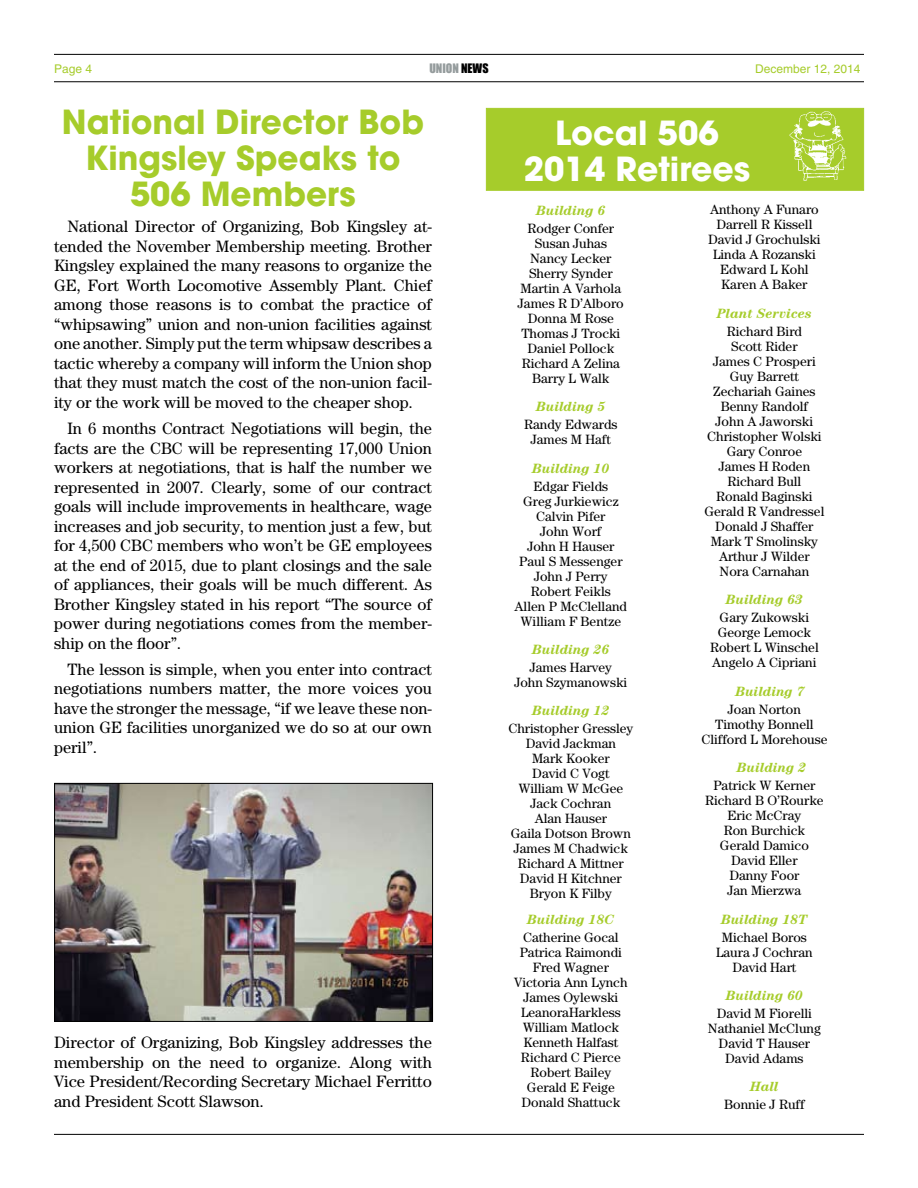
<style>
.page{position:relative;width:918px;height:1188px;background:#fff}
.page>*{position:absolute;margin:0;border:0;box-sizing:border-box;transform-origin:0 0}
.t1{font:700 33px/36px "Avant Garde";color:#a6cc2b;text-align:center}
.t2{font:700 33px/36px "Avant Garde";color:#fff;text-align:center}
.t3{font:16.5px/19.5px "Century";color:#000;text-align:justify}
.t4{font:13.5px/15px "Century";color:#000;text-align:center}
.t5{font:italic 700 13.5px "Century";color:#a6cc2b}
.t6{font:12px "Helvetica";color:#a6cc2b}
.t7{font:12px "Impact";color:#959c9d}
.s1{color:#000}
</style>
<div class="page">
<hr style="left:54px;top:81px;width:810px;height:1px;background:#000">
<hr style="left:54px;top:54px;width:810px;height:1px;background:#000">
<hr style="left:54px;top:1134px;width:810px;height:1px;background:#000">
<div style="left:486px;top:108px;width:378px;height:83px;background:#a6cc2b;border:1px solid #a6cc2b"></div>
<img style="left:789px;top:111px;width:58px;height:70px">
<img style="left:56px;top:785px;width:375px;height:235px">
<div style="left:54px;top:783px;width:379px;height:239px;border:1px solid #000"></div>
<p class="t6" style="left:54px;top:62px;width:40px">Page 4</p>
<p class="t7" style="left:429px;top:59px;width:61px">UNION <span class="s1">NEWS</span></p>
<p class="t6" style="left:755px;top:62px;width:107px">December 12, 2014</p>
<h1 class="t1" style="left:62px;top:104px;width:364px">National Director Bob<br>Kingsley Speaks to<br>506 Members</h1>
<p class="t3" style="left:54px;top:217px;width:380px;text-indent:13px">National Director of Organizing, Bob Kingsley at&shy;tended the November Membership meeting. Brother Kingsley explained the many reasons to organize the GE, Fort Worth Locomotive Assembly Plant. Chief among those reasons is to combat the practice of “whipsawing” union and non-union facilities against one another. Simply put the term whipsaw describes a tactic whereby a company will inform the Union shop that they must match the cost of the non-union facil&shy;ity or the work will be moved to the cheaper shop.</p>
<p class="t3" style="left:54px;top:418px;width:380px;text-indent:13px">In 6 months Contract Negotiations will begin, the facts are the CBC will be representing 17,000 Union workers at negotiations, that is half the number we represented in 2007. Clearly, some of our contract goals will include improvements in healthcare, wage increases and job security, to mention just a few, but for 4,500 CBC members who won’t be GE employees at the end of 2015, due to plant closings and the sale of appliances, their goals will be much different. As Brother Kingsley stated in his report “The source of power during negotiations comes from the member&shy;ship on the floor”.</p>
<p class="t3" style="left:54px;top:659px;width:380px;text-indent:13px">The lesson is simple, when you enter into contract negotiations numbers matter, the more voices you have the stronger the message, “if we leave these non&shy;union GE facilities unorganized we do so at our own peril”.</p>
<p class="t3" style="left:54px;top:1032px;width:379px">Director of Organizing, Bob Kingsley addresses the membership on the need to organize. Along with Vice President/Recording Secretary Michael Ferritto and President Scott Slawson.</p>
<h1 class="t2" style="left:524px;top:115px;width:228px">Local 506<br>2014 Retirees</h1>
<p class="t5" style="left:536px;top:202px;width:71px">Building 6</p>
<p class="t4" style="left:518px;top:221px;width:107px">Rodger Confer<br>Susan Juhas<br>Nancy Lecker<br>Sherry Synder<br>Martin A Varhola<br>James R D’Alboro<br>Donna M Rose<br>Thomas J Trocki<br>Daniel Pollock<br>Richard A Zelina<br>Barry L Walk</p>
<p class="t5" style="left:536px;top:399px;width:71px">Building 5</p>
<p class="t4" style="left:524px;top:417px;width:95px">Randy Edwards<br>James M Haft</p>
<p class="t5" style="left:532px;top:460px;width:79px">Building 10</p>
<p class="t4" style="left:515px;top:479px;width:114px">Edgar Fields<br>Greg Jurkiewicz<br>Calvin Pifer<br>John Worf<br>John H Hauser<br>Paul S Messenger<br>John J Perry<br>Robert Feikls<br>Allen P McClelland<br>William F Bentze</p>
<p class="t5" style="left:532px;top:641px;width:79px">Building 26</p>
<p class="t4" style="left:514px;top:659px;width:114px">James Harvey<br>John Szymanowski</p>
<p class="t5" style="left:532px;top:703px;width:79px">Building 12</p>
<p class="t4" style="left:508px;top:721px;width:126px">Christopher Gressley<br>David Jackman<br>Mark Kooker<br>David C Vogt<br>William W McGee<br>Jack Cochran<br>Alan Hauser<br>Gaila Dotson Brown<br>James M Chadwick<br>Richard A Mittner<br>David H Kitchner<br>Bryon K Filby</p>
<p class="t5" style="left:527px;top:911px;width:89px">Building 18C</p>
<p class="t4" style="left:514px;top:930px;width:115px">Catherine Gocal<br>Patrica Raimondi<br>Fred Wagner<br>Victoria Ann Lynch<br>James Oylewski<br>LeanoraHarkless<br>William Matlock<br>Kenneth Halfast<br>Richard C Pierce<br>Robert Bailey<br>Gerald E Feige<br>Donald Shattuck</p>
<p class="t4" style="left:708px;top:202px;width:114px">Anthony A Funaro<br>Darrell R Kissell<br>David J Grochulski<br>Linda A Rozanski<br>Edward L Kohl<br>Karen A Baker</p>
<p class="t5" style="left:717px;top:305px;width:97px">Plant Services</p>
<p class="t4" style="left:704px;top:324px;width:122px">Richard Bird<br>Scott Rider<br>James C Prosperi<br>Guy Barrett<br>Zechariah Gaines<br>Benny Randolf<br>John A Jaworski<br>Christopher Wolski<br>Gary Conroe<br>James H Roden<br>Richard Bull<br>Ronald Baginski<br>Gerald R Vandressel<br>Donald J Shaffer<br>Mark T Smolinsky<br>Arthur J Wilder<br>Nora Carnahan</p>
<p class="t5" style="left:726px;top:592px;width:79px">Building 63</p>
<p class="t4" style="left:710px;top:610px;width:110px">Gary Zukowski<br>George Lemock<br>Robert L Winschel<br>Angelo A Cipriani</p>
<p class="t5" style="left:735px;top:683px;width:71px">Building 7</p>
<p class="t4" style="left:701px;top:702px;width:128px">Joan Norton<br>Timothy Bonnell<br>Clifford L Morehouse</p>
<p class="t5" style="left:737px;top:760px;width:71px">Building 2</p>
<p class="t4" style="left:705px;top:778px;width:120px">Patrick W Kerner<br>Richard B O’Rourke<br>Eric McCray<br>Ron Burchick<br>Gerald Damico<br>David Eller<br>Danny Foor<br>Jan Mierzwa</p>
<p class="t5" style="left:721px;top:911px;width:88px">Building 18T</p>
<p class="t4" style="left:716px;top:930px;width:98px">Michael Boros<br>Laura J Cochran<br>David Hart</p>
<p class="t5" style="left:726px;top:987px;width:79px">Building 60</p>
<p class="t4" style="left:708px;top:1005px;width:114px">David M Fiorelli<br>Nathaniel McClung<br>David T Hauser<br>David Adams</p>
<p class="t5" style="left:750px;top:1078px;width:30px">Hall</p>
<p class="t4" style="left:724px;top:1096px;width:82px">Bonnie J Ruff</p>
</div>
